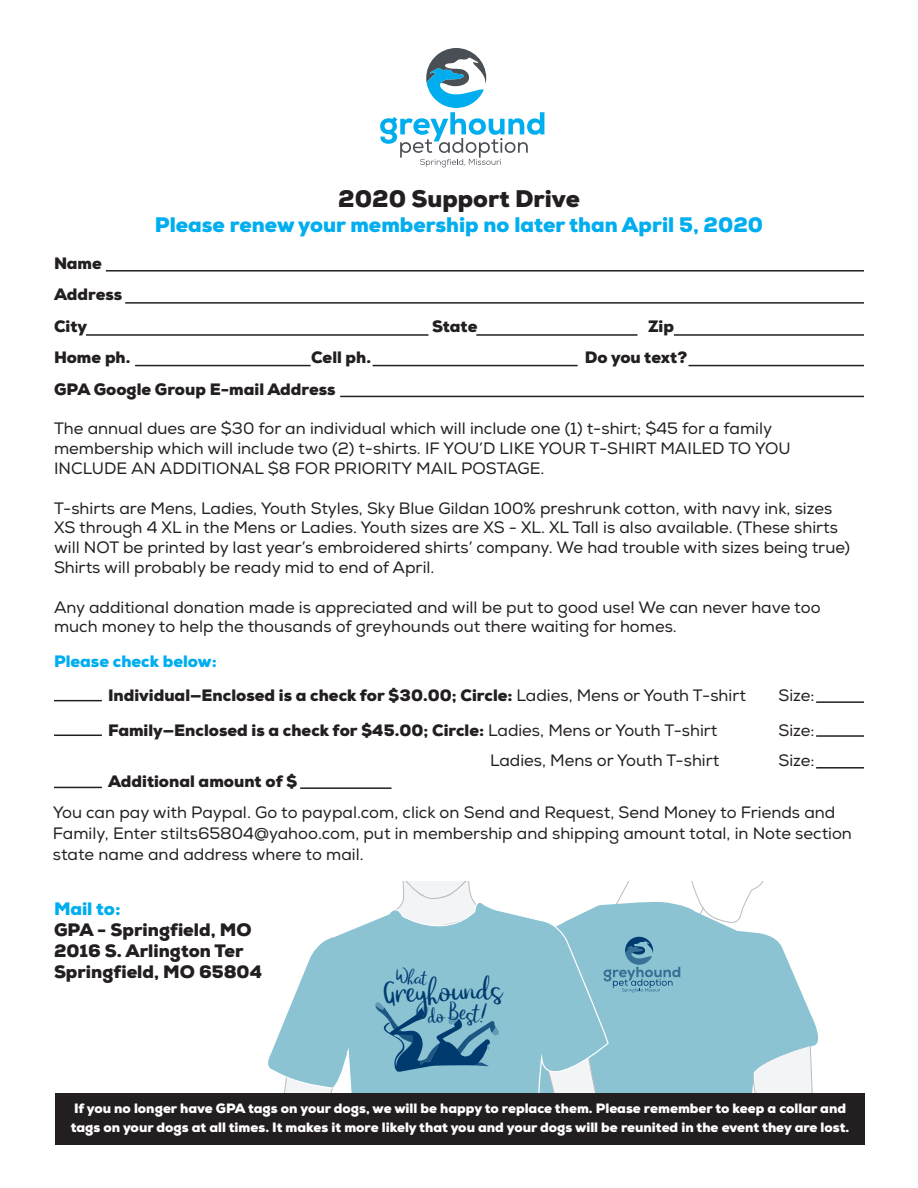
<style>
.page{position:relative;width:918px;height:1188px;background:#fff}
.page>*{position:absolute;margin:0;border:0;box-sizing:border-box;transform-origin:0 0}
.t1{font:30px "Dilation";color:#003b70;scale:1.04 1}
.t2{font:900 24px "Nexa";color:#231f20}
.t3{font:22.2px "Dilation";color:#003b70}
.t4{font:900 21px "Nexa";color:#00aeef}
.t5{font:900 18px "Nexa";color:#231f20}
.t6{font:900 18px "Nexa";color:#00aeef}
.t7{font:17.25px "Dilation";color:#003b70}
.t8{font:16.5px/19.8px "Nexa";color:#231f20}
.t9{font:900 16.5px "Nexa";color:#231f20}
.t10{font:900 16.5px "Nexa";color:#00aeef}
.t11{font:900 13.5px "Nexa";color:#fff}
.s1{font-weight:400}
</style>
<div class="page">
<svg style="left:618px;top:882px;width:145px;height:18px"></svg>
<svg style="left:609px;top:900px;width:210px;height:193px;fill:#8cc3d3"></svg>
<svg style="left:609px;top:937px;width:71px;height:56px"></svg>
<svg style="left:402px;top:882px;width:70px;height:14px"></svg>
<svg style="left:268px;top:896px;width:341px;height:197px"></svg>
<div style="left:55px;top:1093px;width:809px;height:51px;background:#231f20"></div>
<svg style="left:380px;top:48px;width:164px;height:119px"></svg>
<hr style="left:106px;top:270px;width:758px;height:2px;background:#231f20">
<hr style="left:125px;top:302px;width:739px;height:2px;background:#231f20">
<hr style="left:674px;top:334px;width:190px;height:2px;background:#231f20">
<hr style="left:688px;top:365px;width:176px;height:1px;background:#231f20">
<hr style="left:300px;top:787px;width:91px;height:2px;background:#231f20">
<hr style="left:476px;top:334px;width:162px;height:2px;background:#231f20">
<hr style="left:86px;top:334px;width:342px;height:2px;background:#231f20">
<hr style="left:373px;top:365px;width:205px;height:1px;background:#231f20">
<hr style="left:135px;top:365px;width:176px;height:1px;background:#231f20">
<hr style="left:54px;top:787px;width:48px;height:1px;background:#231f20">
<hr style="left:54px;top:735px;width:48px;height:1px;background:#231f20">
<hr style="left:816px;top:701px;width:48px;height:2px;background:#231f20">
<hr style="left:816px;top:735px;width:48px;height:2px;background:#231f20">
<hr style="left:816px;top:767px;width:48px;height:2px;background:#231f20">
<hr style="left:54px;top:700px;width:48px;height:1px;background:#231f20">
<hr style="left:340px;top:396px;width:524px;height:1px;background:#231f20">
<svg style="left:276px;top:1002px;width:329px;height:91px"></svg>
<p class="t2" style="left:338px;top:183px;width:243px">2020 Support Drive</p>
<p class="t4" style="left:155px;top:212px;width:610px">Please renew your membership no later than April 5, 2020</p>
<p class="t9" style="left:54px;top:252px;width:49px">Name</p>
<p class="t9" style="left:54px;top:284px;width:70px">Address</p>
<p class="t9" style="left:54px;top:315px;width:35px">City</p>
<p class="t9" style="left:432px;top:315px;width:47px">State</p>
<p class="t9" style="left:648px;top:315px;width:27px">Zip</p>
<p class="t9" style="left:54px;top:347px;width:78px">Home ph.</p>
<p class="t9" style="left:311px;top:347px;width:61px">Cell ph.</p>
<p class="t9" style="left:585px;top:347px;width:104px">Do you text?</p>
<p class="t9" style="left:54px;top:378px;width:283px">GPA Google Group E-mail Address</p>
<p class="t8" style="left:54px;top:419px;width:738px">The annual dues are $30 for an individual which will include one (1) t-shirt; $45 for a family membership which will include two (2) t-shirts. IF YOU’D LIKE YOUR T-SHIRT MAILED TO YOU<br>INCLUDE AN ADDITIONAL $8 FOR PRIORITY MAIL POSTAGE.</p>
<p class="t8" style="left:54px;top:498px;width:798px">T-shirts are Mens, Ladies, Youth Styles, Sky Blue Gildan 100% preshrunk cotton, with navy ink, sizes XS through 4 XL in the Mens or Ladies. Youth sizes are XS - XL. XL Tall is also available. (These shirts will NOT be printed by last year’s embroidered shirts’ company. We had trouble with sizes being true)<br>Shirts will probably be ready mid to end of April.</p>
<p class="t8" style="left:54px;top:597px;width:768px">Any additional donation made is appreciated and will be put to good use! We can never have too much money to help the thousands of greyhounds out there waiting for homes.</p>
<p class="t10" style="left:54px;top:651px;width:164px">Please check below:</p>
<p class="t9" style="left:108px;top:685px;width:639px">Individual—Enclosed is a check for $30.00; Circle: <span class="s1">Ladies, Mens or Youth T-shirt</span></p>
<p class="t8" style="left:779px;top:686px;width:38px">Size:</p>
<p class="t9" style="left:108px;top:720px;width:611px">Family—Enclosed is a check for $45.00; Circle: <span class="s1">Ladies, Mens or Youth T-shirt</span></p>
<p class="t8" style="left:779px;top:721px;width:38px">Size:</p>
<p class="t8" style="left:490px;top:751px;width:231px">Ladies, Mens or Youth T-shirt</p>
<p class="t8" style="left:778px;top:751px;width:38px">Size:</p>
<p class="t9" style="left:108px;top:771px;width:191px">Additional amount of $</p>
<p class="t8" style="left:53px;top:802px;width:801px;line-height:21px">You can pay with Paypal. Go to paypal.com, click on Send and Request, Send Money to Friends and<br>Family, Enter stilts65804@yahoo.com, put in membership and shipping amount total, in Note section state name and address where to mail.</p>
<p class="t6" style="left:54px;top:897px;width:68px">Mail to:</p>
<p class="t5" style="left:54px;top:918px;width:199px">GPA - Springfield, MO</p>
<p class="t5" style="left:54px;top:939px;width:191px">2016 S. Arlington Ter</p>
<p class="t5" style="left:54px;top:960px;width:210px">Springfield, MO 65804</p>
<p class="t7" style="left:397px;top:964px;width:33px;rotate:7deg">What</p>
<p class="t1" style="left:382px;top:975px;width:116px;rotate:-2deg">Greyhounds</p>
<p class="t3" style="left:450px;top:997px;width:40px;rotate:8deg">Best!</p>
<p class="t11" style="left:74px;top:1100px;width:774px">If you no longer have GPA tags on your dogs, we will be happy to replace them. Please remember to keep a collar and</p>
<p class="t11" style="left:71px;top:1119px;width:780px">tags on your dogs at all times. It makes it more likely that you and your dogs will be reunited in the event they are lost.</p>
</div>
